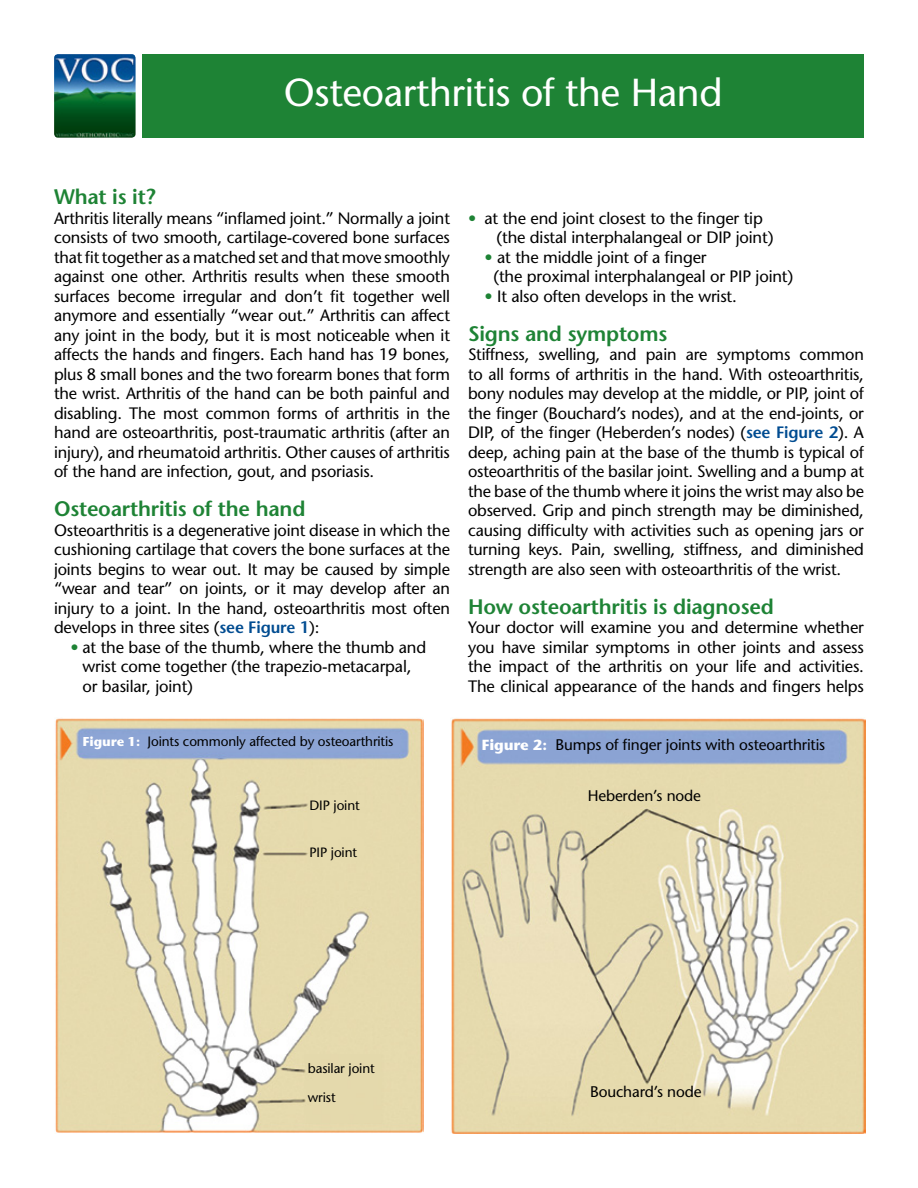
<style>
.page{position:relative;width:918px;height:1188px;background:#fff}
.page>*{position:absolute;margin:0;border:0;box-sizing:border-box;transform-origin:0 0}
.t1{font:500 39px "Stone Sans Std";letter-spacing:-.01em;color:#fff}
.t2{font:600 21px "Stone Sans Std";letter-spacing:-.01em;color:#1e8335}
.t3{font:500 16.5px/19.5px "Stone Sans Std";letter-spacing:-.01em;color:#000;text-align:justify}
.t4{font:500 15.45px "Stone Sans Std";letter-spacing:-.01em;color:#000}
.t5{font:500 13.5px/28.2px "Stone Sans Std";letter-spacing:-.01em;color:#000}
.s1{font-weight:600;color:#004c91}
.s2{color:#1e8335}
.s3{font-family:"Stone Sans Bold DTC";font-weight:400;color:#fff}
</style>
<div class="page">
<div style="left:143px;top:54px;width:721px;height:84px;background:#1e8335"></div>
<img style="left:54px;top:54px;width:82px;height:84px">
<img style="left:55px;top:718px;width:369px;height:415px">
<img style="left:451px;top:718px;width:414px;height:415px">
<h1 class="t1" style="left:284px;top:70px;width:440px">Osteoarthritis of the Hand</h1>
<p class="t2" style="left:54px;top:184px;width:103px">What is it?</p>
<p class="t3" style="left:54px;top:208px;width:398px">Arthritis literally means “inflamed joint.” Normally a joint consists of two smooth, cartilage-covered bone surfaces that fit together as a matched set and that move smoothly against one other. Arthritis results when these smooth surfaces become irregular and don’t fit together well anymore and essentially “wear out.” Arthritis can affect any joint in the body, but it is most noticeable when it affects the hands and fingers. Each hand has 19 bones, plus 8 small bones and the two forearm bones that form the wrist. Arthritis of the hand can be both painful and disabling. The most common forms of arthritis in the hand are osteoarthritis, post-traumatic arthritis (after an injury), and rheumatoid arthritis. Other causes of arthritis of the hand are infection, gout, and psoriasis.</p>
<p class="t2" style="left:54px;top:496px;width:253px">Osteoarthritis of the hand</p>
<p class="t3" style="left:54px;top:520px;width:398px">Osteoarthritis is a degenerative joint disease in which the cushioning cartilage that covers the bone surfaces at the joints begins to wear out. It may be caused by simple “wear and tear” on joints, or it may develop after an injury to a joint. In the hand, osteoarthritis most often develops in three sites (<span class="s1">see Figure 1</span>):</p>
<p class="t3" style="left:82px;top:637px;width:345px;text-align:left;text-indent:-12px"><span class="s2">•</span> at the base of the thumb, where the thumb and wrist come together (the trapezio-metacarpal, or basilar, joint)</p>
<p class="t5" style="left:83px;top:727px;width:312px"><span class="s3">Figure 1:</span> Joints commonly affected by osteoarthritis</p>
<p class="t5" style="left:310px;top:791px;width:52px">DIP joint</p>
<p class="t5" style="left:310px;top:838px;width:49px">PIP joint</p>
<p class="t3" style="left:496px;top:208px;width:278px;text-indent:-28px"><span class="s2">•</span> at the end joint closest to the finger tip (the distal interphalangeal or DIP joint)</p>
<p class="t3" style="left:493px;top:247px;width:301px;text-indent:-9px"><span class="s2">•</span> at the middle joint of a finger<br>(the proximal interphalangeal or PIP joint)</p>
<p class="t3" style="left:485px;top:286px;width:254px"><span class="s2">•</span> It also often develops in the wrist.</p>
<p class="t2" style="left:468px;top:321px;width:201px">Signs and symptoms</p>
<p class="t3" style="left:468px;top:345px;width:398px">Stiffness, swelling, and pain are symptoms common to all forms of arthritis in the hand. With osteoarthritis, bony nodules may develop at the middle, or PIP, joint of the finger (Bouchard’s nodes), and at the end-joints, or DIP, of the finger (Heberden’s nodes) (<span class="s1">see Figure 2</span>). A deep, aching pain at the base of the thumb is typical of osteoarthritis of the basilar joint. Swelling and a bump at the base of the thumb where it joins the wrist may also be observed. Grip and pinch strength may be diminished, causing difficulty with activities such as opening jars or turning keys. Pain, swelling, stiffness, and diminished strength are also seen with osteoarthritis of the wrist.</p>
<p class="t2" style="left:468px;top:594px;width:307px">How osteoarthritis is diagnosed</p>
<p class="t3" style="left:468px;top:618px;width:398px">Your doctor will examine you and determine whether you have similar symptoms in other joints and assess the impact of the arthritis on your life and activities.<br>The clinical appearance of the hands and fingers helps</p>
<p class="t4" style="left:482px;top:735px;width:345px"><span class="s3">Figure 2:</span> Bumps of finger joints with osteoarthritis</p>
<p class="t4" style="left:588px;top:787px;width:115px">Heberden’s node</p>
<p class="t5" style="left:308px;top:1055px;width:68px">basilar joint wrist</p>
<p class="t4" style="left:590px;top:1083px;width:113px">Bouchard’s node</p>
</div>
